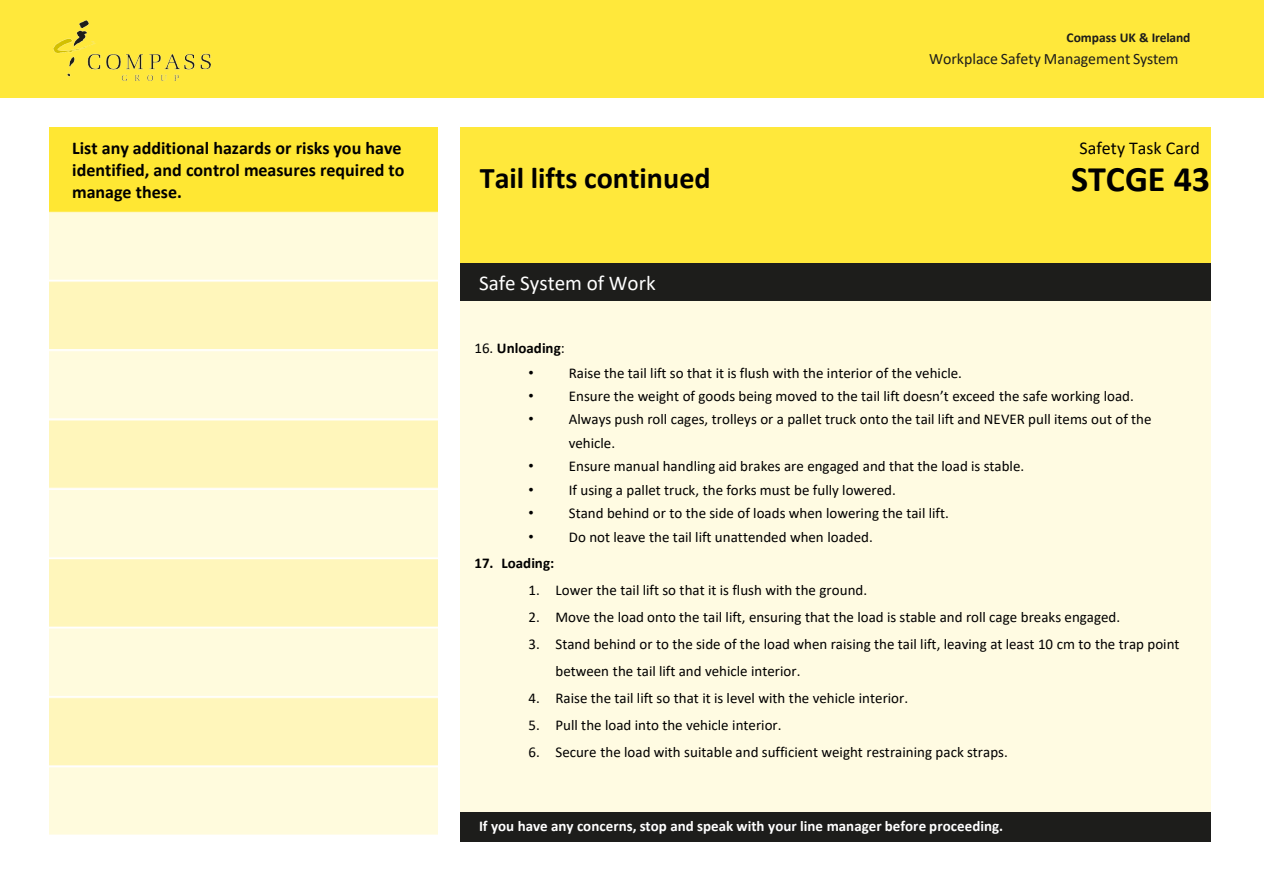
<style>
.page{position:relative;width:1264px;height:894px;background:#fff}
.page>*{position:absolute;margin:0;border:0;box-sizing:border-box;transform-origin:0 0}
.t1{font:700 36px "Calibri";color:#000}
.t2{font:700 30px "Calibri";color:#000}
.t3{font:21px "Calibri";color:#fff}
.t4{font:700 18px/21.6px "Calibri";letter-spacing:.005em;color:#000}
.t5{font:18px "Calibri";color:#000}
.t6{font:15.9px "Calibri";color:#1d1d1b}
.t7{font:15px/23.4px "Calibri";color:#000}
.t8{font:700 15px "Calibri";letter-spacing:.005em;color:#fff}
.t9{font:700 15px "Calibri";color:#000}
.t10{font:700 13.5px "Calibri";letter-spacing:-.005em;color:#1d1d1b}
.s1{font-weight:400}
.s2{font-family:"Arial"}
</style>
<div class="page">
<div style="left:0;top:0;width:1263px;height:97px;background:#ffe83b"></div>
<img style="left:53px;top:21px;width:157px;height:59px">
<img style="left:49px;top:128px;width:388px;height:707px">
<div style="left:460px;top:128px;width:750px;height:135px;background:#ffe83b"></div>
<div style="left:460px;top:263px;width:750px;height:38px;background:#1d1d1b"></div>
<div style="left:460px;top:301px;width:750px;height:511px;background:#fffbe2"></div>
<div style="left:460px;top:812px;width:750px;height:30px;background:#1d1d1b"></div>
<p class="t4" style="left:72px;top:137px;width:334px">List any additional hazards or risks you have identified, and control measures required to manage these.</p>
<p class="t2" style="left:479px;top:156px;width:232px">Tail lifts continued</p>
<p class="t3" style="left:479px;top:268px;width:178px">Safe System of Work</p>
<p class="t10" style="left:1066px;top:28px;width:125px">Compass UK &amp; Ireland</p>
<p class="t6" style="left:928px;top:47px;width:251px">Workplace Safety Management System</p>
<p class="t5" style="left:1079px;top:136px;width:122px">Safety Task Card</p>
<p class="t1" style="left:1070px;top:153px;width:141px">STCGE 43</p>
<p class="t9" style="left:474px;top:337px;width:92px"><span class="s1">16.</span> Unloading<span class="s1">:</span></p>
<p class="t7" style="left:528px;top:360px;width:435px"><span class="s2">•</span> Raise the tail lift so that it is flush with the interior of the vehicle.</p>
<p class="t7" style="left:528px;top:384px;width:606px"><span class="s2">•</span> Ensure the weight of goods being moved to the tail lift doesn’t exceed the safe working load.</p>
<p class="t7" style="left:568px;top:407px;width:584px;text-indent:-40px"><span class="s2">•</span> Always push roll cages, trolleys or a pallet truck onto the tail lift and NEVER pull items out of the vehicle.</p>
<p class="t7" style="left:528px;top:454px;width:497px"><span class="s2">•</span> Ensure manual handling aid brakes are engaged and that the load is stable.</p>
<p class="t7" style="left:528px;top:477px;width:369px"><span class="s2">•</span> If using a pallet truck, the forks must be fully lowered.</p>
<p class="t7" style="left:528px;top:501px;width:422px"><span class="s2">•</span> Stand behind or to the side of loads when lowering the tail lift.</p>
<p class="t7" style="left:528px;top:524px;width:346px"><span class="s2">•</span> Do not leave the tail lift unattended when loaded.</p>
<p class="t9" style="left:474px;top:552px;width:81px">17. Loading:</p>
<p class="t7" style="left:528px;top:577px;width:340px">1. Lower the tail lift so that it is flush with the ground.</p>
<p class="t7" style="left:528px;top:604px;width:593px">2. Move the load onto the tail lift, ensuring that the load is stable and roll cage breaks engaged.</p>
<p class="t7" style="left:555px;top:629px;width:625px;line-height:27px;text-indent:-27px">3. Stand behind or to the side of the load when raising the tail lift, leaving at least 10 cm to the trap point between the tail lift and vehicle interior.</p>
<p class="t7" style="left:528px;top:685px;width:381px">4. Raise the tail lift so that it is level with the vehicle interior.</p>
<p class="t7" style="left:528px;top:712px;width:254px">5. Pull the load into the vehicle interior.</p>
<p class="t7" style="left:528px;top:739px;width:480px">6. Secure the load with suitable and sufficient weight restraining pack straps.</p>
<p class="t8" style="left:479px;top:815px;width:525px">If you have any concerns, stop and speak with your line manager before proceeding.</p>
</div>
